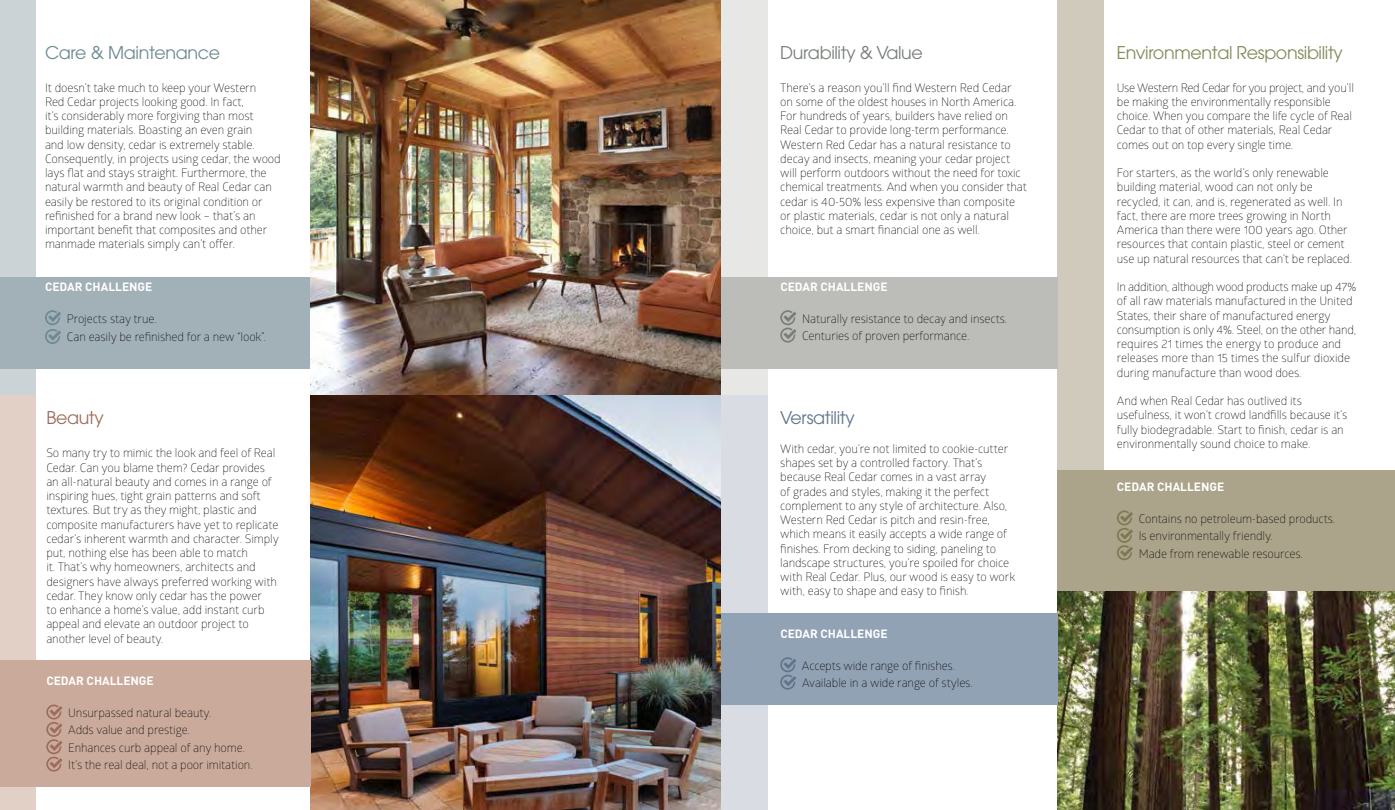
<style>
.page{position:relative;width:1395px;height:810px;background:#fff}
.page>*{position:absolute;margin:0;border:0;box-sizing:border-box;transform-origin:0 0}
.t1{font:17.5px "Avant Garde";letter-spacing:-.02em;color:#858a5b}
.t2{font:17.5px "Avant Garde";letter-spacing:-.02em;color:#6c8a92}
.t3{font:17.5px "Avant Garde";letter-spacing:-.02em;color:#787e78}
.t4{font:17.5px "Avant Garde";letter-spacing:-.02em;color:#60748a}
.t5{font:17.5px "Avant Garde";letter-spacing:-.02em;color:#9c6d5c}
.t6{font:300 11.88px/14.2px "Glober";letter-spacing:-.01em;color:#000}
.t7{font:700 11.88px "DIN Pro";color:#fff}
</style>
<div class="page">
<img style="left:1058px;top:590px;width:337px;height:220px">
<div style="left:1058px;top:0;width:46px;height:590px;background:#cfcabc"></div>
<img style="left:310px;top:394px;width:447px;height:416px">
<div style="left:0;top:0;width:35px;height:402px;background:#ccd3d6"></div>
<div style="left:0;top:277px;width:312px;height:92px;background:#a2b1b7"></div>
<div style="left:0;top:396px;width:35px;height:414px;background:#e2d0c7"></div>
<div style="left:721px;top:396px;width:46px;height:414px;background:#d9dde3"></div>
<div style="left:0;top:660px;width:310px;height:127px;background:#caaa9b"></div>
<div style="left:1058px;top:470px;width:337px;height:120px;background:#aba48a"></div>
<svg style="left:1117px;top:510px;width:16px;height:50px"></svg>
<svg style="left:45px;top:310px;width:16px;height:34px"></svg>
<svg style="left:46px;top:705px;width:17px;height:67px"></svg>
<img style="left:310px;top:0;width:411px;height:394px">
<div style="left:721px;top:613px;width:337px;height:92px;background:#92a2b5"></div>
<svg style="left:780px;top:657px;width:16px;height:33px"></svg>
<div style="left:721px;top:0;width:46px;height:394px;background:#e7e7e5"></div>
<div style="left:721px;top:277px;width:337px;height:92px;background:#bcbdb9"></div>
<svg style="left:780px;top:310px;width:16px;height:33px"></svg>
<h1 class="t2" style="left:45px;top:42px;width:177px">Care &amp; Maintenance</h1>
<p class="t6" style="left:45px;top:80px;width:237px">It doesn’t take much to keep your Western<br>Red Cedar projects looking good. In fact,<br>it’s considerably more forgiving than most building materials. Boasting an even grain<br>and low density, cedar is extremely stable.<br>Consequently, in projects using cedar, the wood lays flat and stays straight. Furthermore, the natural warmth and beauty of Real Cedar can easily be restored to its original condition or refinished for a brand new look – that’s an important benefit that composites and other manmade materials simply can’t offer.</p>
<p class="t7" style="left:45px;top:279px;width:109px">CEDAR CHALLENGE</p>
<p class="t6" style="left:67px;top:309px;width:200px;line-height:18.8px">Projects stay true.<br>Can easily be refinished for a new “look”.</p>
<h1 class="t5" style="left:46px;top:408px;width:59px">Beauty</h1>
<p class="t6" style="left:46px;top:446px;width:234px">So many try to mimic the look and feel of Real Cedar. Can you blame them? Cedar provides an all-natural beauty and comes in a range of inspiring hues, tight grain patterns and soft textures. But try as they might, plastic and composite manufacturers have yet to replicate cedar’s inherent warmth and character. Simply put, nothing else has been able to match<br>it. That’s why homeowners, architects and designers have always preferred working with cedar. They know only cedar has the power<br>to enhance a home’s value, add instant curb appeal and elevate an outdoor project to another level of beauty.</p>
<p class="t7" style="left:46px;top:673px;width:109px">CEDAR CHALLENGE</p>
<p class="t6" style="left:68px;top:704px;width:186px;line-height:17.4px">Unsurpassed natural beauty.<br>Adds value and prestige.<br>Enhances curb appeal of any home.<br>It’s the real deal, not a poor imitation.</p>
<h1 class="t3" style="left:780px;top:42px;width:144px">Durability &amp; Value</h1>
<p class="t6" style="left:780px;top:80px;width:248px">There’s a reason you’ll find Western Red Cedar on some of the oldest houses in North America.<br>For hundreds of years, builders have relied on Real Cedar to provide long-term performance.<br>Western Red Cedar has a natural resistance to decay and insects, meaning your cedar project will perform outdoors without the need for toxic chemical treatments. And when you consider that cedar is 40-50% less expensive than composite or plastic materials, cedar is not only a natural choice, but a smart financial one as well.</p>
<p class="t7" style="left:780px;top:279px;width:109px">CEDAR CHALLENGE</p>
<p class="t6" style="left:802px;top:309px;width:206px;line-height:17.4px">Naturally resistance to decay and insects.<br>Centuries of proven performance.</p>
<h1 class="t4" style="left:780px;top:408px;width:76px">Versatility</h1>
<p class="t6" style="left:780px;top:441px;width:236px">With cedar, you’re not limited to cookie-cutter shapes set by a controlled factory. That’s because Real Cedar comes in a vast array<br>of grades and styles, making it the perfect complement to any style of architecture. Also, Western Red Cedar is pitch and resin-free, which means it easily accepts a wide range of finishes. From decking to siding, paneling to landscape structures, you’re spoiled for choice with Real Cedar. Plus, our wood is easy to work with, easy to shape and easy to finish.</p>
<p class="t7" style="left:780px;top:626px;width:109px">CEDAR CHALLENGE</p>
<p class="t6" style="left:802px;top:656px;width:172px;line-height:17.4px">Accepts wide range of finishes.<br>Available in a wide range of styles.</p>
<h1 class="t1" style="left:1117px;top:42px;width:228px">Environmental Responsibility</h1>
<p class="t6" style="left:1117px;top:80px;width:239px">Use Western Red Cedar for you project, and you’ll be making the environmentally responsible choice. When you compare the life cycle of Real Cedar to that of other materials, Real Cedar comes out on top every single time.</p>
<p class="t6" style="left:1117px;top:165px;width:237px">For starters, as the world’s only renewable building material, wood can not only be recycled, it can, and is, regenerated as well. In fact, there are more trees growing in North America than there were 100 years ago. Other resources that contain plastic, steel or cement use up natural resources that can’t be replaced.</p>
<p class="t6" style="left:1117px;top:279px;width:241px">In addition, although wood products make up 47% of all raw materials manufactured in the United States, their share of manufactured energy consumption is only 4%. Steel, on the other hand, requires 21 times the energy to produce and releases more than 15 times the sulfur dioxide during manufacture than wood does.</p>
<p class="t6" style="left:1117px;top:393px;width:232px">And when Real Cedar has outlived its usefulness, it won’t crowd landfills because it’s fully biodegradable. Start to finish, cedar is an environmentally sound choice to make.</p>
<p class="t7" style="left:1117px;top:479px;width:109px">CEDAR CHALLENGE</p>
<p class="t6" style="left:1139px;top:510px;width:198px;line-height:17.4px">Contains no petroleum-based products.<br>Is environmentally friendly.<br>Made from renewable resources.</p>
</div>
